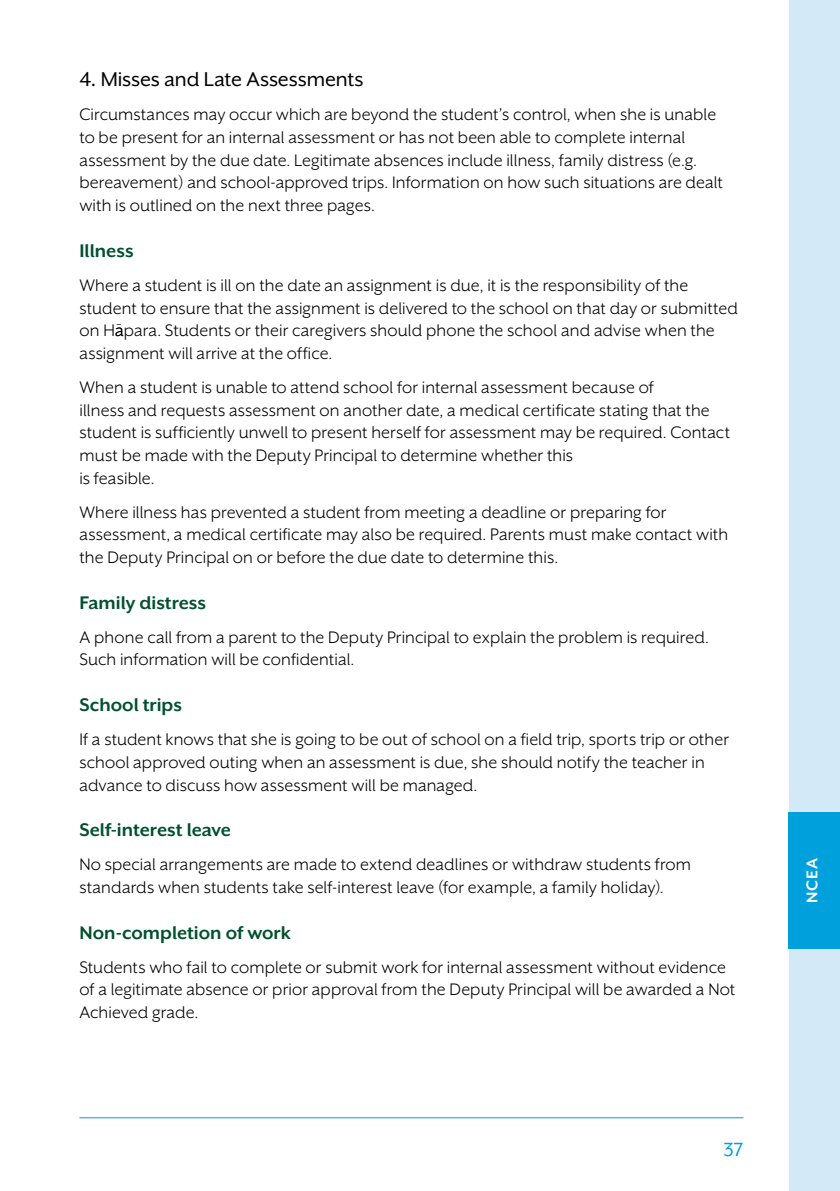
<style>
.page{position:relative;width:840px;height:1191px;background:#fff}
.page>*{position:absolute;margin:0;border:0;box-sizing:border-box;transform-origin:0 0}
.t1{font:23px "Mr Eaves XL San OT";letter-spacing:-.005em;color:#000}
.t2{font:22px "Mr Eaves XL San OT";color:#00a0dc}
.t3{font:700 21px "Mr Eaves XL San OT";color:#00502f}
.t4{font:19.2px/22.6px "Mr Eaves XL San OT";letter-spacing:.005em;color:#000}
.t5{font:19.2px/34.4px "Mr Eaves XL San OT";letter-spacing:.005em;color:#000;scale:.7 1}
.t6{font:700 18px "Mr Eaves XL Mod OT";color:#fff}
</style>
<div class="page">
<hr style="left:79px;top:1117px;width:664px;height:1px;background:#00a0dc">
<div style="left:788px;top:0;width:51px;height:1191px;background:#d4e9f8"></div>
<div style="left:788px;top:812px;width:51px;height:136px;background:#00a0dc"></div>
<p class="t1" style="left:79px;top:67px;width:285px">4. Misses and Late Assessments</p>
<p class="t4" style="left:79px;top:103px;width:644px">Circumstances may occur which are beyond the student’s control, when she is unable to be present for an internal assessment or has not been able to complete internal assessment by the due date. Legitimate absences include illness, family distress (e.g. bereavement) and school-approved trips. Information on how such situations are dealt with is outlined on the next three pages.</p>
<p class="t3" style="left:79px;top:239px;width:56px">Illness</p>
<p class="t4" style="left:79px;top:274px;width:659px">Where a student is ill on the date an assignment is due, it is the responsibility of the student to ensure that the assignment is delivered to the school on that day or submitted on Hapara. Students or their caregivers should phone the school and advise when the</p>
<p class="t5" style="left:79px;top:301px;width:821px;text-indent:37px">_<br>assignment will arrive at the office.<br>When a student is unable to attend school for internal assessment because of</p>
<p class="t4" style="left:79px;top:398px;width:652px">illness and requests assessment on another date, a medical certificate stating that the student is sufficiently unwell to present herself for assessment may be required. Contact must be made with the Deputy Principal to determine whether this<br>is feasible.</p>
<p class="t4" style="left:79px;top:500px;width:649px">Where illness has prevented a student from meeting a deadline or preparing for assessment, a medical certificate may also be required. Parents must make contact with the Deputy Principal on or before the due date to determine this.</p>
<p class="t3" style="left:79px;top:590px;width:128px">Family distress</p>
<p class="t4" style="left:79px;top:625px;width:630px">A phone call from a parent to the Deputy Principal to explain the problem is required.<br>Such information will be confidential.</p>
<p class="t3" style="left:79px;top:693px;width:104px">School trips</p>
<p class="t4" style="left:79px;top:728px;width:650px">If a student knows that she is going to be out of school on a field trip, sports trip or other school approved outing when an assessment is due, she should notify the teacher in advance to discuss how assessment will be managed.</p>
<p class="t3" style="left:79px;top:818px;width:153px">Self-interest leave</p>
<p class="t4" style="left:79px;top:853px;width:612px">No special arrangements are made to extend deadlines or withdraw students from standards when students take self-interest leave (for example, a family holiday).</p>
<p class="t3" style="left:79px;top:920px;width:213px">Non-completion of work</p>
<p class="t4" style="left:79px;top:955px;width:657px">Students who fail to complete or submit work for internal assessment without evidence of a legitimate absence or prior approval from the Deputy Principal will be awarded a Not<br>Achieved grade.</p>
<p class="t2" style="left:723px;top:1137px;width:21px">37</p>
<p class="t6" style="left:801px;top:902px;width:46px;rotate:-90deg">NCEA</p>
</div>
